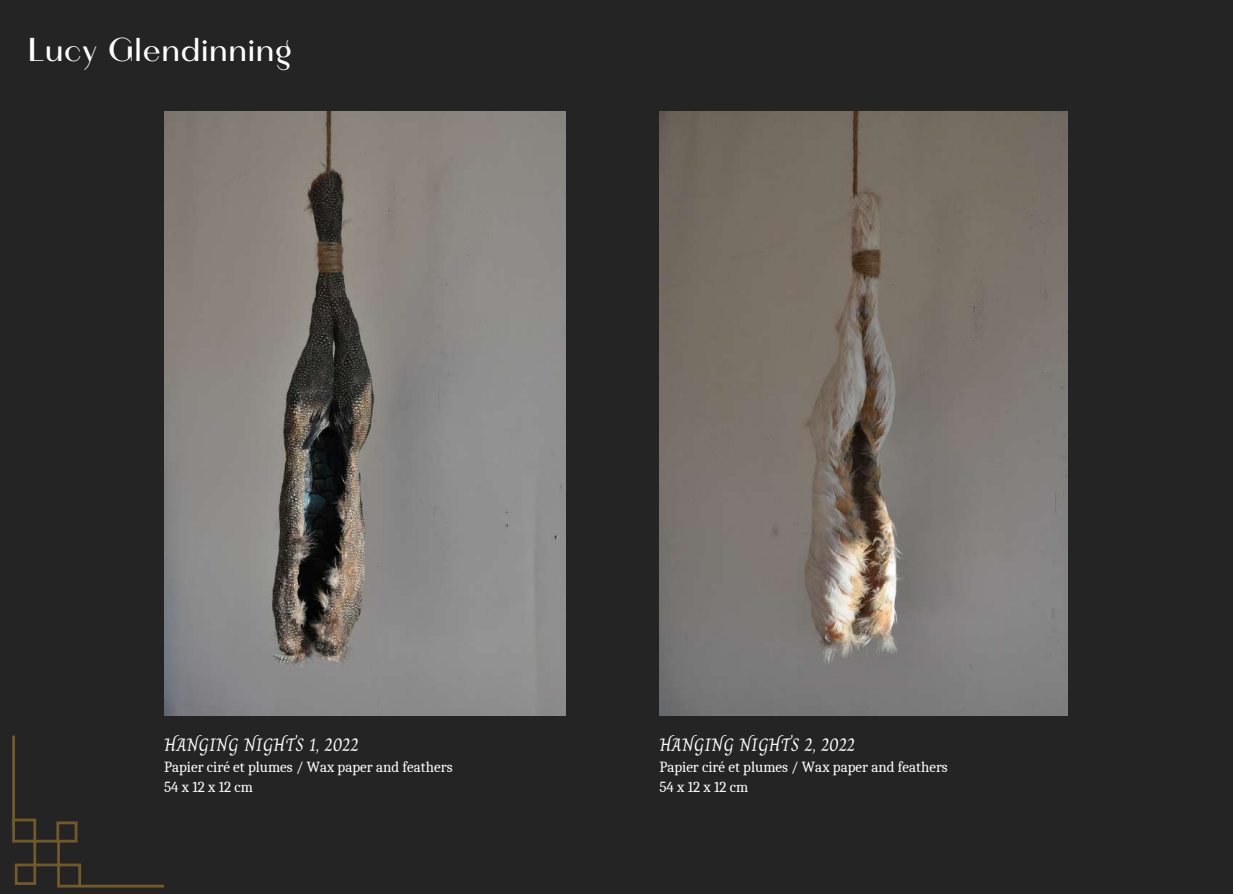
<style>
.page{position:relative;width:1233px;height:894px;background:#fff}
.page>*{position:absolute;margin:0;border:0;box-sizing:border-box;transform-origin:0 0}
.t1{font:33px "Calmius Sans High";color:#fff}
.t2{font:18px "Charm";color:#fff}
.t3{font:15px/20.2px "Caladea";color:#fff}
</style>
<div class="page">
<div style="left:0;top:0;width:1233px;height:893px;background:#242424"></div>
<hr style="left:80px;top:884px;width:84px;height:3px;background:#c1902d">
<hr style="left:12px;top:735px;width:3px;height:90px;background:#c1902d">
<img style="left:659px;top:111px;width:409px;height:604px">
<img style="left:164px;top:111px;width:402px;height:604px">
<h1 class="t1" style="left:28px;top:30px;width:266px">Lucy Glendinning</h1>
<p class="t2" style="left:164px;top:731px;width:196px">HANGING NIGHTS 1, 2022</p>
<p class="t3" style="left:164px;top:756px;width:290px">Papier ciré et plumes / Wax paper and feathers<br>54x12x12cm</p>
<p class="t2" style="left:659px;top:731px;width:197px">HANGING NIGHTS 2, 2022</p>
<p class="t3" style="left:659px;top:756px;width:290px">Papier ciré et plumes / Wax paper and feathers<br>54x12x12cm</p>
</div>
